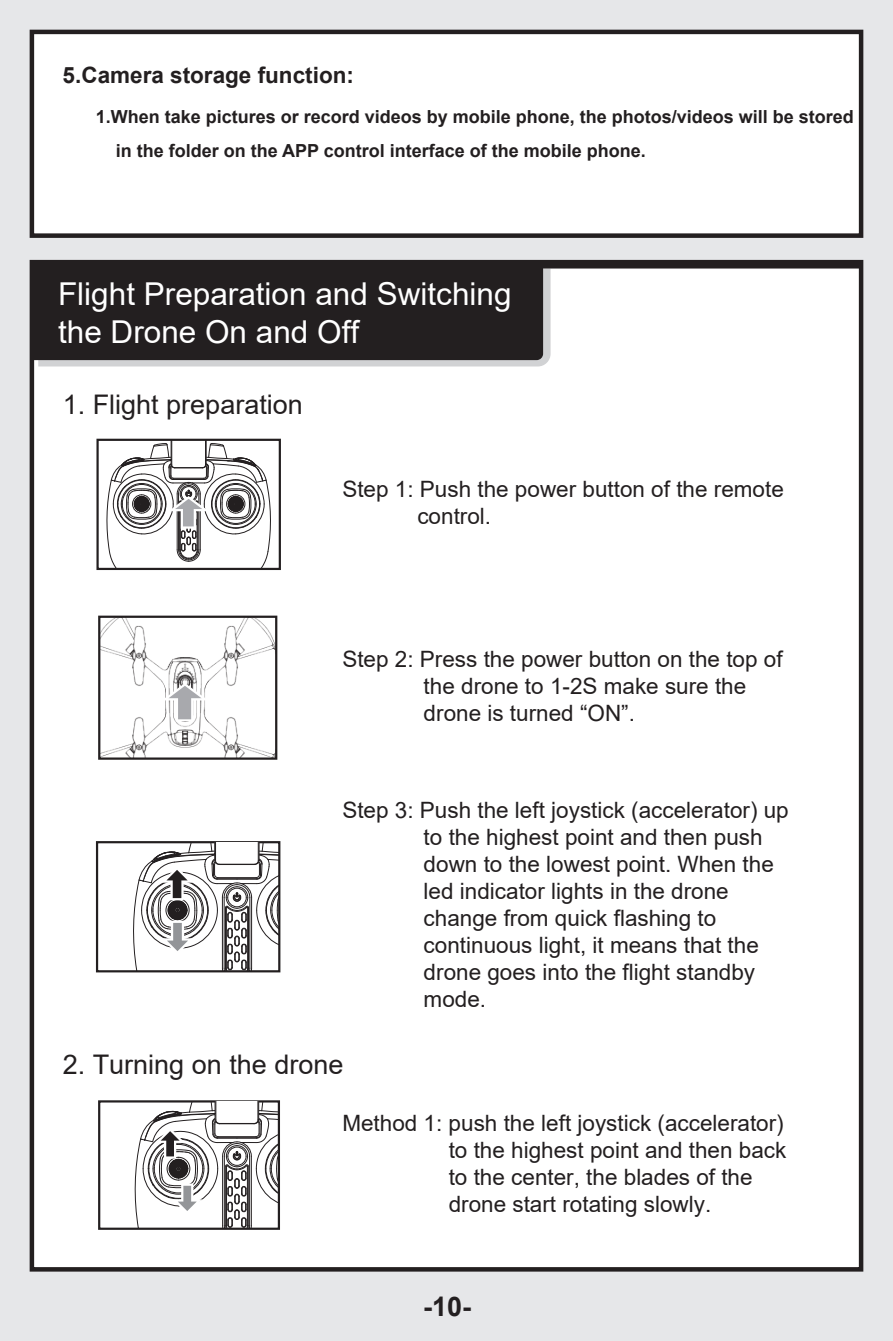
<style>
.page{position:relative;width:893px;height:1341px;background:#fff}
.page>*{position:absolute;margin:0;border:0;box-sizing:border-box;transform-origin:0 0}
.t1{font:31.5px/37.8px "Arial";color:#fff}
.t2{font:27px "Arial";color:#231f20}
.t3{font:700 27px "Arial";color:#231f20}
.t4{font:22.5px/27px "Arial";color:#231f20}
.t5{font:700 22.5px "Arial";color:#231f20}
.t6{font:700 18px/33.8px "Arial";color:#231f20}
</style>
<div class="page">
<div style="left:0;top:0;width:893px;height:1340px;background:#e6e7e9"></div>
<div style="left:30px;top:30px;width:833px;height:208px;background:#fff;border:4px solid #231f20"></div>
<div style="left:30px;top:260px;width:833px;height:1011px;background:#fff;border:4px solid #231f20"></div>
<svg style="left:38px;top:360px;width:511px;height:6px;background:#cdced0"></svg>
<svg style="left:32px;top:262px;width:829px;height:98px;fill:#231f20"></svg>
<img style="left:101px;top:618px;width:173px;height:138px">
<svg style="left:162px;top:682px;width:46px;height:39px"></svg>
<div style="left:98px;top:615px;width:179px;height:144px;border:2px solid #231f20"></div>
<div style="left:96px;top:840px;width:184px;height:132px;border:2px solid #231f20"></div>
<svg style="left:132px;top:842px;width:147px;height:129px"></svg>
<div style="left:98px;top:1100px;width:182px;height:129px;border:2px solid #231f20"></div>
<svg style="left:134px;top:1101px;width:145px;height:127px"></svg>
<svg style="left:106px;top:441px;width:165px;height:126px"></svg>
<div style="left:96px;top:438px;width:185px;height:132px;border:2px solid #231f20"></div>
<p class="t5" style="left:63px;top:59px;width:293px">5.Camera storage function:</p>
<p class="t6" style="left:116px;top:100px;width:740px;text-indent:-20px">1.When take pictures or record videos by mobile phone, the photos/videos will be stored in the folder on the APP control interface of the mobile phone.</p>
<h1 class="t1" style="left:58px;top:275px;width:455px">Flight Preparation and Switching the Drone On and Off</h1>
<p class="t2" style="left:63px;top:386px;width:242px">1. Flight preparation</p>
<p class="t4" style="left:417px;top:475px;width:368px;text-indent:-75px">Step 1: Push the power button of the remote control.</p>
<p class="t4" style="left:424px;top:645px;width:360px;text-indent:-81px">Step 2: Press the power button on the top of the drone to 1-2S make sure the drone is turned “ON”.</p>
<p class="t4" style="left:424px;top:796px;width:367px;text-indent:-81px">Step 3: Push the left joystick (accelerator) up to the highest point and then push down to the lowest point. When the led indicator lights in the drone change from quick flashing to continuous light, it means that the drone goes into the flight standby mode.</p>
<p class="t2" style="left:63px;top:1045px;width:282px">2. Turning on the drone</p>
<p class="t4" style="left:449px;top:1108px;width:339px;text-indent:-106px">Method 1: push the left joystick (accelerator) to the highest point and then back to the center, the blades of the drone start rotating slowly.</p>
<p class="t3" style="left:423px;top:1286px;width:50px">-10-</p>
</div>
